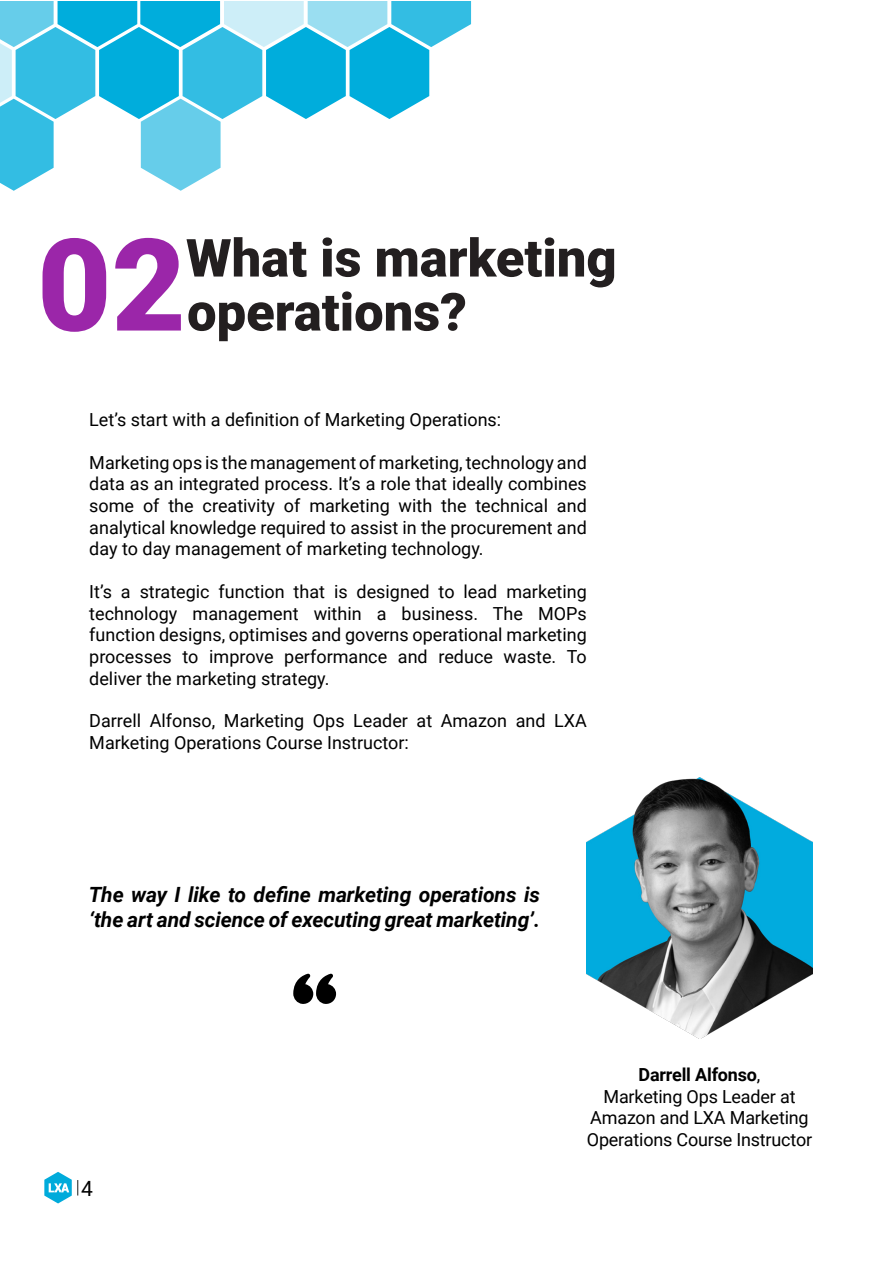
<style>
.page{position:relative;width:893px;height:1263px;background:#fff}
.page>*{position:absolute;margin:0;border:0;box-sizing:border-box;transform-origin:0 0}
.Heading_1{font:900 128.4px "Roboto";color:#9b26a9}
.Heading_1-2{font:900 52.5px/54px "Roboto";color:#231f20}
.Quote_Left{font:italic 700 21px/25.2px "Roboto";letter-spacing:-.005em;color:#000}
.t1{font:21px "Roboto";color:#000}
.Normal_Center_0{font:18px/21.6px "Roboto";color:#000;text-align:justify}
.Normal_Center_0-2{font:700 18px "Roboto";letter-spacing:-.01em;color:#000}
.s1{font-weight:400}
</style>
<div class="page">
<svg style="left:0;top:1px;width:471px;height:190px"></svg>
<svg style="left:293px;top:974px;width:43px;height:30px"></svg>
<img style="left:587px;top:778px;width:225px;height:260px">
<svg style="left:44px;top:1172px;width:34px;height:31px"></svg>
<p class="Heading_1" style="left:37px;top:195px;width:150px">02</p>
<p class="Heading_1-2" style="left:186px;top:229px;width:432px">What is marketing operations?</p>
<p class="Normal_Center_0" style="left:89px;top:408px;width:413px">Let’s start with a definition of Marketing Operations:</p>
<p class="Normal_Center_0" style="left:89px;top:451px;width:499px">Marketing ops is the management of marketing, technology and data as an integrated process. It’s a role that ideally combines some of the creativity of marketing with the technical and analytical knowledge required to assist in the procurement and day to day management of marketing technology.</p>
<p class="Normal_Center_0" style="left:89px;top:580px;width:499px">It’s a strategic function that is designed to lead marketing technology management within a business. The MOPs function designs, optimises and governs operational marketing processes to improve performance and reduce waste. To deliver the marketing strategy.</p>
<p class="Normal_Center_0" style="left:89px;top:709px;width:499px">Darrell Alfonso, Marketing Ops Leader at Amazon and LXA<br>Marketing Operations Course Instructor:</p>
<p class="Quote_Left" style="left:89px;top:881px;width:453px">The way I like to define marketing operations is ‘the art and science of executing great marketing’.</p>
<p class="t1" style="left:81px;top:1173px;width:13px">4</p>
<p class="Normal_Center_0-2" style="left:638px;top:1062px;width:123px">Darrell Alfonso<span class="s1">,</span></p>
<p class="Normal_Center_0" style="left:587px;top:1085px;width:227px;text-align:center">Marketing Ops Leader at<br>Amazon and LXA Marketing<br>Operations Course Instructor</p>
</div>
